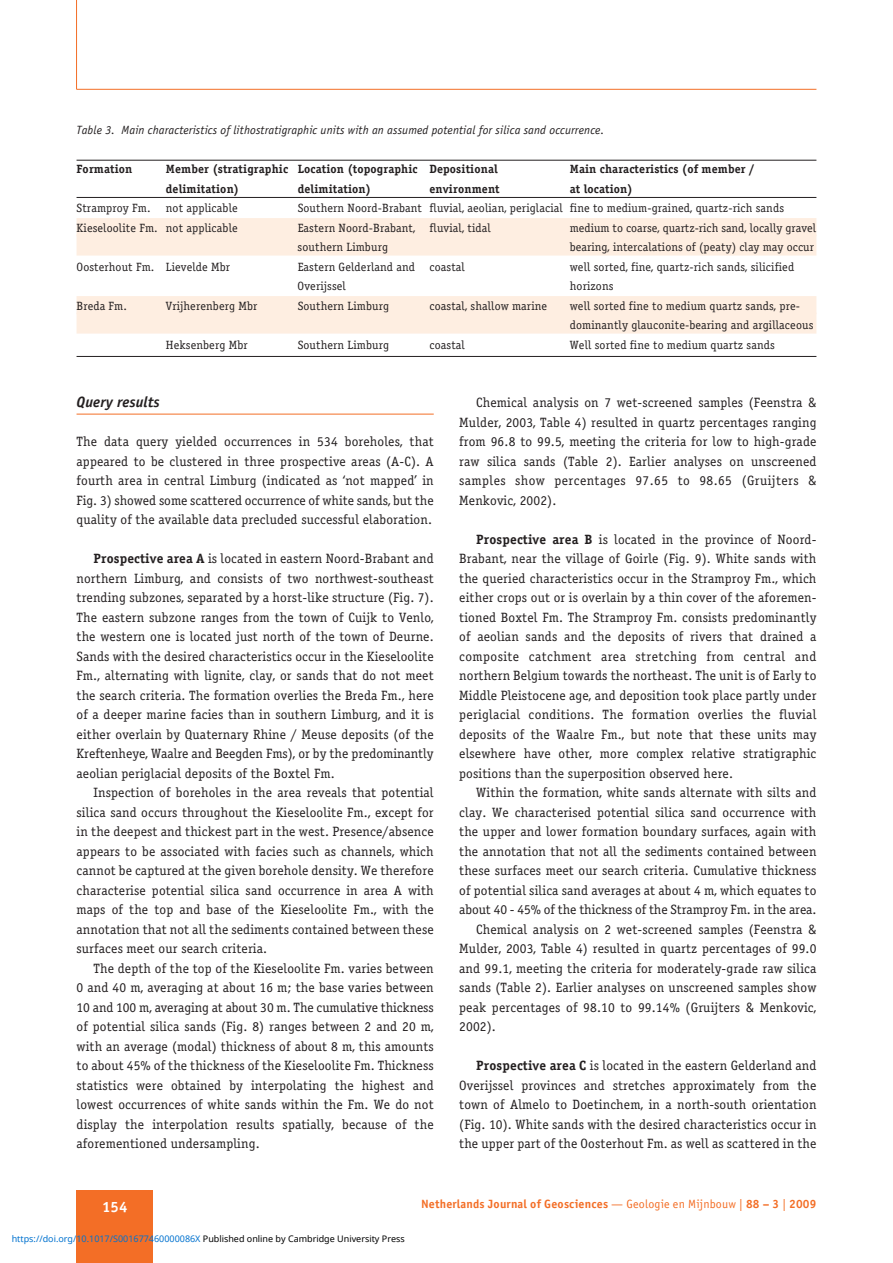
<style>
.page{position:relative;width:893px;height:1263px;background:#fff}
.page>*{position:absolute;margin:0;border:0;box-sizing:border-box;transform-origin:0 0}
.t1{font:italic 15px "Officina Sans Bold ITC";letter-spacing:.01em;color:#231f20}
.t2{font:15px "Officina Sans Bold ITC";color:#fff}
.t3{font:13.5px/19.5px "Officina Serif Book ITC";letter-spacing:.01em;color:#231f20;text-align:justify}
.t4{font:12px/19.5px "Officina Serif Book ITC";letter-spacing:.01em;color:#231f20}
.t5{font:12px "Officina Serif Bold ITC";letter-spacing:.01em;color:#231f20}
.t6{font:italic 12px "Officina Sans Book ITC";letter-spacing:.01em;color:#231f20}
.t7{font:12px "Officina Sans Bold ITC";letter-spacing:.015em;color:#f36e26}
.t8{font:9px "Noto Sans";color:#0172cf}
.s1{font-family:"Officina Serif Bold ITC"}
.s2{font-family:"Officina Sans Book ITC"}
.s3{color:#000}
</style>
<div class="page">
<div style="left:77px;top:1191px;width:76px;height:72px;background:#f36e26"></div>
<hr style="left:77px;top:414px;width:357px;height:1px;background:#f36e26">
<hr style="left:77px;top:89px;width:739px;height:1px;background:#f36e26">
<hr style="left:76px;top:0;width:1px;height:89px;background:#f36e26">
<hr style="left:77px;top:160px;width:739px;height:1px;background:#231f20">
<hr style="left:77px;top:197px;width:739px;height:1px;background:#231f20">
<div style="left:77px;top:218px;width:739px;height:18px;background:#feeee1"></div>
<div style="left:77px;top:235px;width:739px;height:21px;background:#feeee1"></div>
<div style="left:77px;top:296px;width:739px;height:18px;background:#feeee1"></div>
<div style="left:77px;top:313px;width:739px;height:21px;background:#feeee1"></div>
<hr style="left:77px;top:356px;width:739px;height:1px;background:#231f20">
<p class="t6" style="left:77px;top:126px;width:529px">Table 3. Main characteristics of lithostratigraphic units with an assumed potential for silica sand occurrence.</p>
<p class="t5" style="left:77px;top:165px;width:57px">Formation</p>
<p class="t5" style="left:166px;top:165px;width:333px">Member (stratigraphic Location (topographic Depositional</p>
<p class="t5" style="left:570px;top:165px;width:186px">Main characteristics (of member /</p>
<p class="t5" style="left:166px;top:184px;width:75px">delimitation)</p>
<p class="t5" style="left:298px;top:184px;width:75px">delimitation)</p>
<p class="t5" style="left:429px;top:184px;width:72px">environment</p>
<p class="t5" style="left:570px;top:184px;width:65px">at location)</p>
<p class="t4" style="left:77px;top:200px;width:76px">Stramproy Fm.</p>
<p class="t4" style="left:166px;top:200px;width:73px">not applicable</p>
<p class="t4" style="left:298px;top:200px;width:488px">Southern Noord-Brabant fluvial, aeolian, periglacial fine to medium-grained, quartz-rich sands</p>
<p class="t4" style="left:77px;top:219px;width:163px">Kieseloolite Fm. not applicable</p>
<p class="t4" style="left:298px;top:219px;width:195px">Eastern Noord-Brabant, fluvial, tidal</p>
<p class="t4" style="left:570px;top:219px;width:248px">medium to coarse, quartz-rich sand, locally gravel</p>
<p class="t4" style="left:298px;top:239px;width:92px">southern Limburg</p>
<p class="t4" style="left:570px;top:239px;width:246px">bearing, intercalations of (peaty) clay may occur</p>
<p class="t4" style="left:77px;top:258px;width:155px">Oosterhout Fm. Lievelde Mbr</p>
<p class="t4" style="left:298px;top:258px;width:169px">Eastern Gelderland and coastal</p>
<p class="t4" style="left:570px;top:258px;width:226px">well sorted, fine, quartz-rich sands, silicified</p>
<p class="t4" style="left:298px;top:278px;width:50px">Overijssel</p>
<p class="t4" style="left:570px;top:278px;width:45px">horizons</p>
<p class="t4" style="left:77px;top:297px;width:52px">Breda Fm.</p>
<p class="t4" style="left:166px;top:297px;width:93px">Vrijherenberg Mbr</p>
<p class="t4" style="left:298px;top:297px;width:93px">Southern Limburg</p>
<p class="t4" style="left:429px;top:297px;width:119px">coastal, shallow marine</p>
<p class="t4" style="left:570px;top:297px;width:245px">well sorted fine to medium quartz sands, pre&shy;dominantly glauconite-bearing and argillaceous</p>
<p class="t4" style="left:166px;top:336px;width:83px">Heksenberg Mbr</p>
<p class="t4" style="left:298px;top:336px;width:93px">Southern Limburg</p>
<p class="t4" style="left:429px;top:336px;width:37px">coastal</p>
<p class="t4" style="left:570px;top:336px;width:206px">Well sorted fine to medium quartz sands</p>
<p class="t1" style="left:77px;top:396px;width:85px">Query results</p>
<p class="t3" style="left:77px;top:433px;width:359px">The data query yielded occurrences in 534 boreholes, that appeared to be clustered in three prospective areas (A-C). A fourth area in central Limburg (indicated as ‘not mapped’ in Fig. 3) showed some scattered occurrence of white sands, but the quality of the available data precluded successful elaboration.</p>
<p class="t3" style="left:77px;top:550px;width:359px;text-indent:17px"><span class="s1">Prospective area A</span> is located in eastern Noord-Brabant and northern Limburg, and consists of two northwest-southeast trending subzones, separated by a horst-like structure (Fig. 7).<br>The eastern subzone ranges from the town of Cuijk to Venlo, the western one is located just north of the town of Deurne.<br>Sands with the desired characteristics occur in the Kieseloolite Fm., alternating with lignite, clay, or sands that do not meet the search criteria. The formation overlies the Breda Fm., here of a deeper marine facies than in southern Limburg, and it is either overlain by Quaternary Rhine / Meuse deposits (of the Kreftenheye, Waalre and Beegden Fms), or by the predominantly aeolian periglacial deposits of the Boxtel Fm.</p>
<p class="t3" style="left:77px;top:784px;width:359px;text-indent:17px">Inspection of boreholes in the area reveals that potential silica sand occurs throughout the Kieseloolite Fm., except for in the deepest and thickest part in the west. Presence/absence appears to be associated with facies such as channels, which cannot be captured at the given borehole density. We therefore characterise potential silica sand occurrence in area A with maps of the top and base of the Kieseloolite Fm., with the annotation that not all the sediments contained between these surfaces meet our search criteria.</p>
<p class="t3" style="left:77px;top:960px;width:359px;text-indent:17px">The depth of the top of the Kieseloolite Fm. varies between 0 and 40 m, averaging at about 16 m; the base varies between 10 and 100 m, averaging at about 30 m. The cumulative thickness of potential silica sands (Fig. 8) ranges between 2 and 20 m, with an average (modal) thickness of about 8 m, this amounts to about 45% of the thickness of the Kieseloolite Fm. Thickness statistics were obtained by interpolating the highest and lowest occurrences of white sands within the Fm. We do not display the interpolation results spatially, because of the aforementioned undersampling.</p>
<p class="t3" style="left:459px;top:394px;width:359px;text-indent:17px">Chemical analysis on 7 wet-screened samples (Feenstra &amp; Mulder, 2003, Table 4) resulted in quartz percentages ranging from 96.8 to 99.5, meeting the criteria for low to high-grade raw silica sands (Table 2). Earlier analyses on unscreened samples show percentages 97.65 to 98.65 (Gruijters &amp; Menkovic, 2002).</p>
<p class="t3" style="left:459px;top:531px;width:359px;text-indent:17px"><span class="s1">Prospective area B</span> is located in the province of Noord-Brabant, near the village of Goirle (Fig. 9). White sands with the queried characteristics occur in the Stramproy Fm., which either crops out or is overlain by a thin cover of the aforemen - tioned Boxtel Fm. The Stramproy Fm. consists predominantly of aeolian sands and the deposits of rivers that drained a composite catchment area stretching from central and northern Belgium towards the northeast. The unit is of Early to Middle Pleistocene age, and deposition took place partly under periglacial conditions. The formation overlies the fluvial deposits of the Waalre Fm., but note that these units may elsewhere have other, more complex relative stratigraphic positions than the superposition observed here.</p>
<p class="t3" style="left:476px;top:784px;width:342px">Within the formation, white sands alternate with silts and</p>
<p class="t3" style="left:459px;top:804px;width:359px">clay. We characterised potential silica sand occurrence with</p>
<p class="t3" style="left:459px;top:823px;width:359px">the upper and lower formation boundary surfaces, again with</p>
<p class="t3" style="left:459px;top:843px;width:359px">the annotation that not all the sediments contained between</p>
<p class="t3" style="left:459px;top:862px;width:359px">these surfaces meet our search criteria. Cumulative thickness</p>
<p class="t3" style="left:459px;top:882px;width:359px">of potential silica sand averages at about 4 m, which equates to</p>
<p class="t3" style="left:459px;top:901px;width:359px">about 40 - 45% of the thickness of the Stramproy Fm. in the area.</p>
<p class="t3" style="left:476px;top:921px;width:342px">Chemical analysis on 2 wet-screened samples (Feenstra &amp;</p>
<p class="t3" style="left:459px;top:940px;width:359px">Mulder, 2003, Table 4) resulted in quartz percentages of 99.0</p>
<p class="t3" style="left:459px;top:960px;width:359px">and 99.1, meeting the criteria for moderately-grade raw silica</p>
<p class="t3" style="left:459px;top:979px;width:359px">sands (Table 2). Earlier analyses on unscreened samples show</p>
<p class="t3" style="left:459px;top:999px;width:359px">peak percentages of 98.10 to 99.14% (Gruijters &amp; Menkovic,</p>
<p class="t3" style="left:459px;top:1018px;width:38px">2002).</p>
<p class="t3" style="left:459px;top:1057px;width:359px;text-indent:17px"><span class="s1">Prospective area C</span> is located in the eastern Gelderland and Overijssel provinces and stretches approximately from the town of Almelo to Doetinchem, in a north-south orientation (Fig. 10). White sands with the desired characteristics occur in the upper part of the Oosterhout Fm. as well as scattered in the</p>
<p class="t2" style="left:102px;top:1201px;width:27px">154</p>
<p class="t7" style="left:421px;top:1199px;width:397px">Netherlands Journal of Geosciences <span class="s2">— Geologie en Mijnbouw |</span> 88 – 3 <span class="s2">|</span> 2009</p>
<p class="t8" style="left:12px;top:1232px;width:395px">https://doi.org/10.1017/S001677460000086X <span class="s3">Published online by Cambridge University Press</span></p>
</div>
